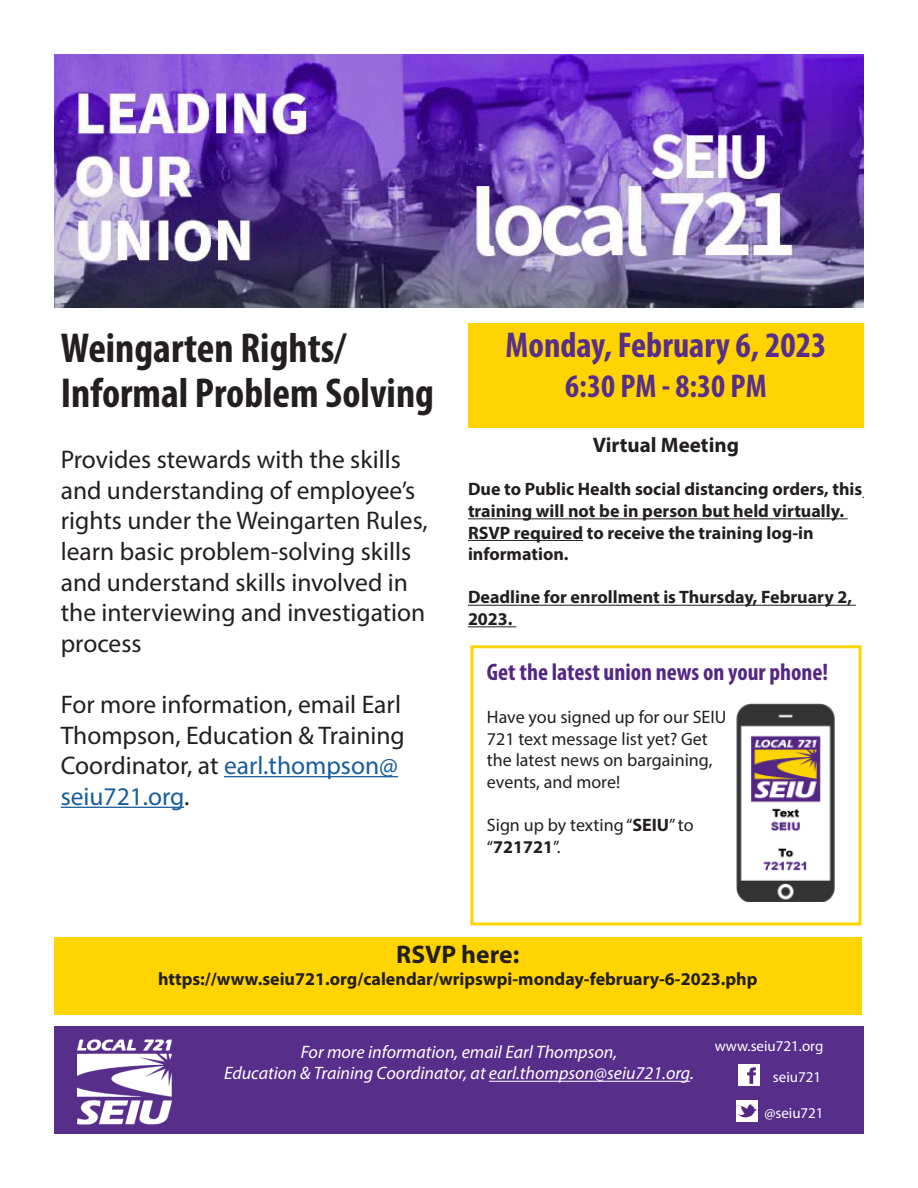
<style>
.page{position:relative;width:918px;height:1188px;background:#fff}
.page>*{position:absolute;margin:0;border:0;box-sizing:border-box;transform-origin:0 0}
.t1{font:700 condensed 42px/45px "Myriad Pro";color:#231f20}
.t2{font:700 condensed 36px "Myriad Pro";color:#572f8b}
.t3{font:700 condensed 33px "Myriad Pro";color:#572f8b}
.t4{font:25.5px/30.6px "Myriad Pro";color:#231f20}
.t5{font:700 25.5px "Myriad Pro";color:#231f20}
.t6{font:700 condensed 24px "Myriad Pro";color:#542784}
.t7{font:700 21px "Myriad Pro";color:#231f20}
.t8{font:700 18px/21.6px "Myriad Pro";color:#231f20}
.t9{font:18px/21.6px "Myriad Pro";color:#231f20}
.t10{font:italic 18px "Myriad Pro";color:#fff}
.t11{font:15px "Myriad Pro";color:#fff}
.s1{color:#175d9e}
.s2{font-weight:700}
</style>
<div class="page">
<hr style="left:224px;top:776px;width:174px;height:1px;background:#175d9e">
<hr style="left:61px;top:807px;width:123px;height:1px;background:#175d9e">
<img style="left:54px;top:54px;width:810px;height:253px">
<div style="left:54px;top:1026px;width:810px;height:108px;background:#572f8b"></div>
<div style="left:738px;top:1064px;width:21px;height:22px;background:#fff"></div>
<svg style="left:747px;top:1067px;width:9px;height:17px"></svg>
<div style="left:737px;top:1100px;width:21px;height:22px;background:#fff"></div>
<svg style="left:738px;top:1104px;width:19px;height:14px"></svg>
<hr style="left:489px;top:1081px;width:201px;height:1px;background:#fff">
<img style="left:78px;top:1039px;width:93px;height:85px">
<hr style="left:468px;top:518px;width:380px;height:1px;background:#231f20">
<hr style="left:468px;top:540px;width:115px;height:1px;background:#231f20">
<hr style="left:468px;top:605px;width:388px;height:1px;background:#231f20">
<hr style="left:468px;top:626px;width:48px;height:1px;background:#231f20">
<div style="left:468px;top:324px;width:396px;height:104px;background:#ffd401"></div>
<div style="left:470px;top:645px;width:392px;height:281px;border:3px solid #ffd401"></div>
<img style="left:736px;top:703px;width:99px;height:199px">
<div style="left:54px;top:937px;width:808px;height:78px;background:#ffd401"></div>
<p class="t1" style="left:61px;top:325px;width:375px">Weingarten Rights/<br>Informal Problem Solving</p>
<p class="t4" style="left:61px;top:444px;width:369px">Provides stewards with the skills and understanding of employee’s rights under the Weingarten Rules, learn basic problem-solving skills and understand skills involved in the interviewing and investigation process</p>
<p class="t4" style="left:61px;top:689px;width:346px">For more information, email Earl<br>Thompson, Education &amp; Training<br>Coordinator, at <span class="s1">earl.thompson@ seiu721.org</span>.</p>
<p class="t2" style="left:506px;top:323px;width:322px">Monday, February 6, 2023</p>
<p class="t3" style="left:565px;top:365px;width:203px">6:30 PM - 8:30 PM</p>
<p class="t7" style="left:593px;top:431px;width:148px">Virtual Meeting</p>
<p class="t8" style="left:468px;top:478px;width:396px">Due to Public Health social distancing orders, this training will not be in person but held virtually.<br>RSVP required to receive the training log-in information.</p>
<p class="t8" style="left:468px;top:586px;width:386px">Deadline for enrollment is Thursday, February 2,<br>2023.</p>
<p class="t6" style="left:487px;top:657px;width:343px">Get the latest union news on your phone!</p>
<p class="t9" style="left:487px;top:706px;width:241px">Have you signed up for our SEIU<br>721 text message list yet? Get the latest news on bargaining, events, and more!</p>
<p class="t9" style="left:487px;top:814px;width:208px">Sign up by texting “<span class="s2">SEIU</span>” to “<span class="s2">721721</span>”.</p>
<p class="t5" style="left:396px;top:938px;width:125px">RSVP here:</p>
<p class="t8" style="left:158px;top:967px;width:601px">https://www.seiu721.org/calendar/wripswpi-monday-february-6-2023.php</p>
<p class="t10" style="left:301px;top:1041px;width:318px">For more information, email Earl Thompson,</p>
<p class="t10" style="left:224px;top:1062px;width:471px">Education &amp; Training Coordinator, at earl.thompson@seiu721.org.</p>
<p class="t11" style="left:715px;top:1036px;width:110px">www.seiu721.org</p>
<p class="t11" style="left:773px;top:1068px;width:50px">seiu721</p>
<p class="t11" style="left:765px;top:1103px;width:60px">@seiu721</p>
</div>
